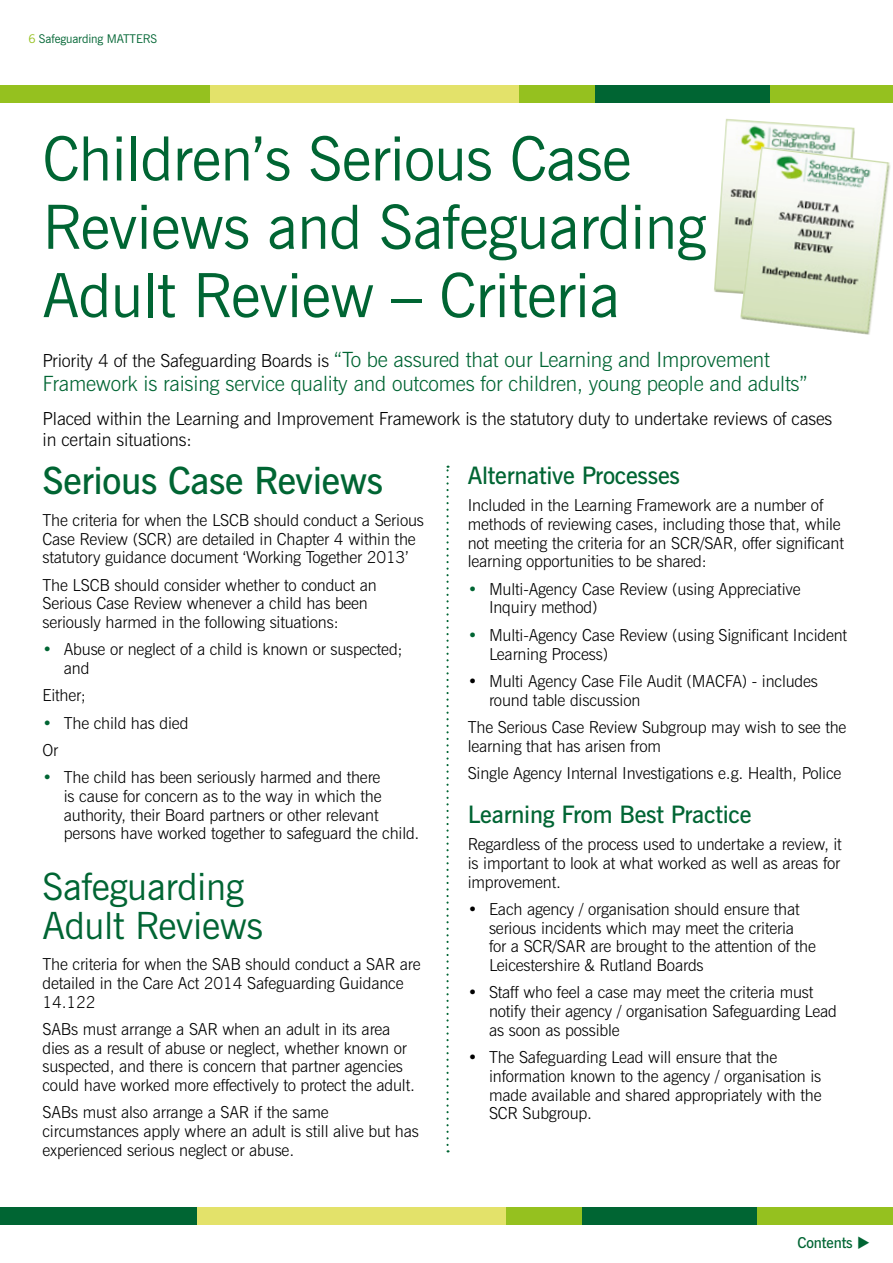
<style>
.page{position:relative;width:893px;height:1263px;background:#fff}
.page>*{position:absolute;margin:0;border:0;box-sizing:border-box;transform-origin:0 0}
.t1{font:60.9px/68.2px "News Gothic BT";letter-spacing:-.01em;color:#006533}
.t2{font:37.5px/39px "News Gothic BT";letter-spacing:-.01em;color:#006533}
.t3{font:600 37.5px "News Gothic BT";letter-spacing:-.01em;color:#006533}
.t4{font:600 24px "News Gothic BT";letter-spacing:-.01em;color:#006533}
.t5{font:300 21px/24px "News Gothic BT";letter-spacing:-.01em;color:#006533}
.t6{font:300 18px/21px "News Gothic BT";letter-spacing:-.01em;color:#000}
.t7{font:300 16.5px/18.8px "News Gothic BT";letter-spacing:-.01em;color:#000}
.t8{font:600 15px "News Gothic BT";letter-spacing:-.01em;color:#006533}
.t9{font:12px "News Gothic BT";letter-spacing:-.01em;color:#006533}
.s1{color:#95c11f}
.s2{font-size:18px;color:#000}
.s3{color:#006533}
</style>
<div class="page">
<img style="left:714px;top:119px;width:141px;height:175px">
<img style="left:740px;top:147px;width:151px;height:188px">
<div style="left:699px;top:1208px;width:194px;height:17px;background:#95c11f"></div>
<div style="left:0;top:1208px;width:200px;height:17px;background:#006533"></div>
<div style="left:500px;top:1208px;width:83px;height:17px;background:#95c11f"></div>
<div style="left:198px;top:1208px;width:308px;height:17px;background:#e3e26a"></div>
<div style="left:583px;top:1208px;width:174px;height:17px;background:#006533"></div>
<div style="left:712px;top:85px;width:181px;height:17px;background:#95c11f"></div>
<div style="left:0;top:85px;width:213px;height:17px;background:#95c11f"></div>
<div style="left:512px;top:85px;width:83px;height:17px;background:#95c11f"></div>
<div style="left:210px;top:85px;width:309px;height:17px;background:#e3e26a"></div>
<div style="left:595px;top:85px;width:175px;height:17px;background:#006533"></div>
<svg style="left:446px;top:466px;width:3px;height:686px"></svg>
<p class="t9" style="left:28px;top:32px;width:130px"><span class="s1">6</span> Safeguarding MATTERS</p>
<h1 class="t1" style="left:43px;top:124px;width:665px">Children’s Serious Case<br>Reviews and Safeguarding<br>Adult Review – Criteria</h1>
<p class="t5" style="left:43px;top:347px;width:766px"><span class="s2">Priority 4 of the Safeguarding Boards is</span> “To be assured that our Learning and Improvement<br>Framework is raising service quality and outcomes for children, young people and adults”</p>
<p class="t6" style="left:43px;top:408px;width:791px">Placed within the Learning and Improvement Framework is the statutory duty to undertake reviews of cases in certain situations:</p>
<h2 class="t3" style="left:43px;top:458px;width:342px">Serious Case Reviews</h2>
<p class="t7" style="left:43px;top:510px;width:383px">The criteria for when the LSCB should conduct a Serious<br>Case Review (SCR) are detailed in Chapter 4 within the statutory guidance document ‘Working Together 2013’</p>
<p class="t7" style="left:43px;top:575px;width:336px">The LSCB should consider whether to conduct an<br>Serious Case Review whenever a child has been seriously harmed in the following situations:</p>
<p class="t7" style="left:64px;top:640px;width:340px;text-indent:-21px"><span class="s3">•</span> Abuse or neglect of a child is known or suspected; and</p>
<p class="t7" style="left:43px;top:686px;width:45px">Either;</p>
<p class="t7" style="left:43px;top:709px;width:147px;line-height:27.3px"><span class="s3">•</span> The child has died<br>Or</p>
<p class="t7" style="left:64px;top:768px;width:357px;text-indent:-21px"><span class="s3">•</span> The child has been seriously harmed and there<br>is cause for concern as to the way in which the authority, their Board partners or other relevant persons have worked together to safeguard the child.</p>
<h2 class="t2" style="left:43px;top:866px;width:222px">Safeguarding<br>Adult Reviews</h2>
<p class="t7" style="left:43px;top:955px;width:379px">The criteria for when the SAB should conduct a SAR are detailed in the Care Act 2014 Safeguarding Guidance<br>14.122</p>
<p class="t7" style="left:43px;top:1019px;width:374px">SABs must arrange a SAR when an adult in its area dies as a result of abuse or neglect, whether known or suspected, and there is concern that partner agencies could have worked more effectively to protect the adult.</p>
<p class="t7" style="left:43px;top:1103px;width:378px">SABs must also arrange a SAR if the same circumstances apply where an adult is still alive but has experienced serious neglect or abuse.</p>
<h3 class="t4" style="left:468px;top:461px;width:214px">Alternative Processes</h3>
<p class="t7" style="left:468px;top:496px;width:378px">Included in the Learning Framework are a number of methods of reviewing cases, including those that, while not meeting the criteria for an SCR/SAR, offer significant learning opportunities to be shared:</p>
<p class="t7" style="left:489px;top:579px;width:313px;text-indent:-21px"><span class="s3">•</span> Multi-Agency Case Review (using Appreciative<br>Inquiry method)</p>
<p class="t7" style="left:489px;top:625px;width:360px;text-indent:-21px"><span class="s3">•</span> Multi-Agency Case Review (using Significant Incident<br>Learning Process)</p>
<p class="t7" style="left:489px;top:671px;width:330px;text-indent:-21px">• Multi Agency Case File Audit (MACFA) - includes round table discussion</p>
<p class="t7" style="left:468px;top:717px;width:380px">The Serious Case Review Subgroup may wish to see the learning that has arisen from</p>
<p class="t7" style="left:468px;top:763px;width:375px">Single Agency Internal Investigations e.g. Health, Police</p>
<h3 class="t4" style="left:468px;top:800px;width:285px">Learning From Best Practice</h3>
<p class="t7" style="left:468px;top:835px;width:376px;text-align:justify">Regardless of the process used to undertake a review, it is important to look at what worked as well as areas for improvement.</p>
<p class="t7" style="left:489px;top:899px;width:328px;text-indent:-21px">• Each agency / organisation should ensure that serious incidents which may meet the criteria<br>for a SCR/SAR are brought to the attention of the Leicestershire &amp; Rutland Boards</p>
<p class="t7" style="left:489px;top:983px;width:349px;text-indent:-21px">• Staff who feel a case may meet the criteria must notify their agency / organisation Safeguarding Lead as soon as possible</p>
<p class="t7" style="left:489px;top:1048px;width:334px;text-indent:-21px">• The Safeguarding Lead will ensure that the information known to the agency / organisation is made available and shared appropriately with the SCR Subgroup.</p>
<p class="t8" style="left:797px;top:1234px;width:74px">Contents ◆</p>
</div>
